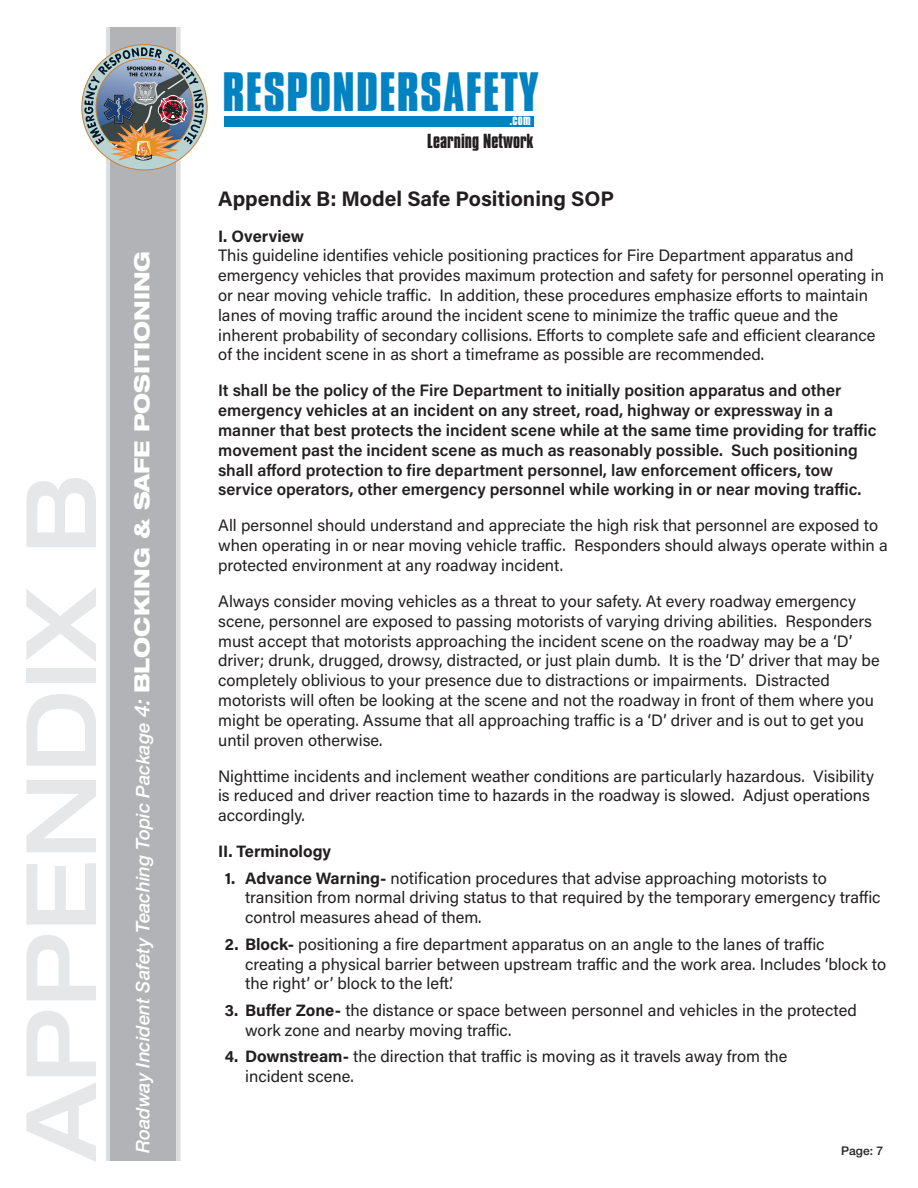
<style>
.page{position:relative;width:918px;height:1188px;background:#fff}
.page>*{position:absolute;margin:0;border:0;box-sizing:border-box;transform-origin:0 0}
.t1{font:500 expanded 97.5px "Helvetica Neue";color:#e6e7e9}
.t2{font:700 47.7px "Compacta BT";letter-spacing:.025em;color:#0082c3}
.t3{font:700 21px "Acumin Pro";color:#231f20}
.t4{font:italic 500 18.75px "Helvetica Neue";letter-spacing:-.01em;color:#fff}
.t5{font:700 17.55px "Compacta BT";color:#231f20}
.t6{font:16.5px/19.8px "Acumin Pro";color:#231f20}
.t7{font:600 16.5px/19.8px "Acumin Pro";color:#231f20}
.t8{font:700 16.5px "Acumin Pro";color:#231f20}
.t9{font:700 12.6px "Compacta BT";color:#fff}
.t10{font:500 12px "Helvetica Neue";color:#231f20}
.s1{font-size:21px}
.s2{font-weight:800;font-style:normal;font-stretch:expanded;font-size:21px}
.s3{font-weight:700}
</style>
<div class="page">
<div style="left:224px;top:116px;width:310px;height:11px;background:#0082c3"></div>
<div style="left:106px;top:27px;width:5px;height:1134px;background:#dcdddf"></div>
<div style="left:111px;top:27px;width:65px;height:1134px;background:#b2b3b7"></div>
<div style="left:176px;top:27px;width:5px;height:1134px;background:#dcdddf"></div>
<img style="left:82px;top:45px;width:125px;height:125px">
<p class="t1" style="left:1px;top:1161px;width:689px;rotate:-90deg">APPENDIX B</p>
<p class="t4" style="left:132px;top:1153px;width:904px;rotate:-90deg">Roadway Incident Safety Teaching Topic Package <span class="s1">4:</span> <span class="s2">BLOCKING &amp; SAFE POSITIONING</span></p>
<h2 class="t2" style="left:223px;top:63px;width:317px">RESPONDERSAFETY</h2>
<p class="t9" style="left:509px;top:113px;width:23px">.com</p>
<p class="t5" style="left:427px;top:131px;width:108px">Learning Network</p>
<p class="t3" style="left:218px;top:183px;width:398px">Appendix B: Model Safe Positioning SOP</p>
<p class="t8" style="left:218px;top:224px;width:88px">I. Overview</p>
<p class="t6" style="left:218px;top:245px;width:667px">This guideline identifies vehicle positioning practices for Fire Department apparatus and emergency vehicles that provides maximum protection and safety for personnel operating in or near moving vehicle traffic. In addition, these procedures emphasize efforts to maintain lanes of moving traffic around the incident scene to minimize the traffic queue and the</p>
<p class="t6" style="left:218px;top:324px;width:659px">inherent probability of secondary collisions. Efforts to complete safe and efficient clearance of the incident scene in as short a timeframe as possible are recommended.</p>
<p class="t7" style="left:218px;top:380px;width:625px">It shall be the policy of the Fire Department to initially position apparatus and other</p>
<p class="t7" style="left:218px;top:400px;width:617px">emergency vehicles at an incident on any street, road, highway or expressway in a</p>
<p class="t7" style="left:218px;top:420px;width:660px">manner that best protects the incident scene while at the same time providing for traffic movement past the incident scene as much as reasonably possible. Such positioning shall afford protection to fire department personnel, law enforcement officers, tow</p>
<p class="t7" style="left:218px;top:479px;width:645px">service operators, other emergency personnel while working in or near moving traffic.</p>
<p class="t6" style="left:218px;top:515px;width:671px">All personnel should understand and appreciate the high risk that personnel are exposed to when operating in or near moving vehicle traffic. Responders should always operate within a protected environment at any roadway incident.</p>
<p class="t6" style="left:218px;top:591px;width:663px">Always consider moving vehicles as a threat to your safety. At every roadway emergency scene, personnel are exposed to passing motorists of varying driving abilities. Responders must accept that motorists approaching the incident scene on the roadway may be a ‘D’ driver; drunk, drugged, drowsy, distracted, or just plain dumb. It is the ‘D’ driver that may be completely oblivious to your presence due to distractions or impairments. Distracted</p>
<p class="t6" style="left:218px;top:690px;width:658px">motorists will often be looking at the scene and not the roadway in front of them where you might be operating. Assume that all approaching traffic is a ‘D’ driver and is out to get you until proven otherwise.</p>
<p class="t6" style="left:218px;top:765px;width:657px">Nighttime incidents and inclement weather conditions are particularly hazardous. Visibility is reduced and driver reaction time to hazards in the roadway is slowed. Adjust operations accordingly.</p>
<p class="t8" style="left:218px;top:840px;width:115px">II. Terminology</p>
<p class="t6" style="left:245px;top:867px;width:637px;text-indent:-20px"><span class="s3">1. Advance Warning-</span> notification procedures that advise approaching motorists to transition from normal driving status to that required by the temporary emergency traffic control measures ahead of them.</p>
<p class="t6" style="left:245px;top:933px;width:643px;text-indent:-20px"><span class="s3">2. Block-</span> positioning a fire department apparatus on an angle to the lanes of traffic creating a physical barrier between upstream traffic and the work area. Includes ‘block to the right’ or’ block to the left’.</p>
<p class="t6" style="left:245px;top:1000px;width:613px;text-indent:-20px"><span class="s3">3. Buffer Zone-</span> the distance or space between personnel and vehicles in the protected work zone and nearby moving traffic.</p>
<p class="t6" style="left:245px;top:1046px;width:544px;text-indent:-20px"><span class="s3">4. Downstream-</span> the direction that traffic is moving as it travels away from the incident scene.</p>
<p class="t10" style="left:841px;top:1143px;width:43px">Page: 7</p>
</div>
